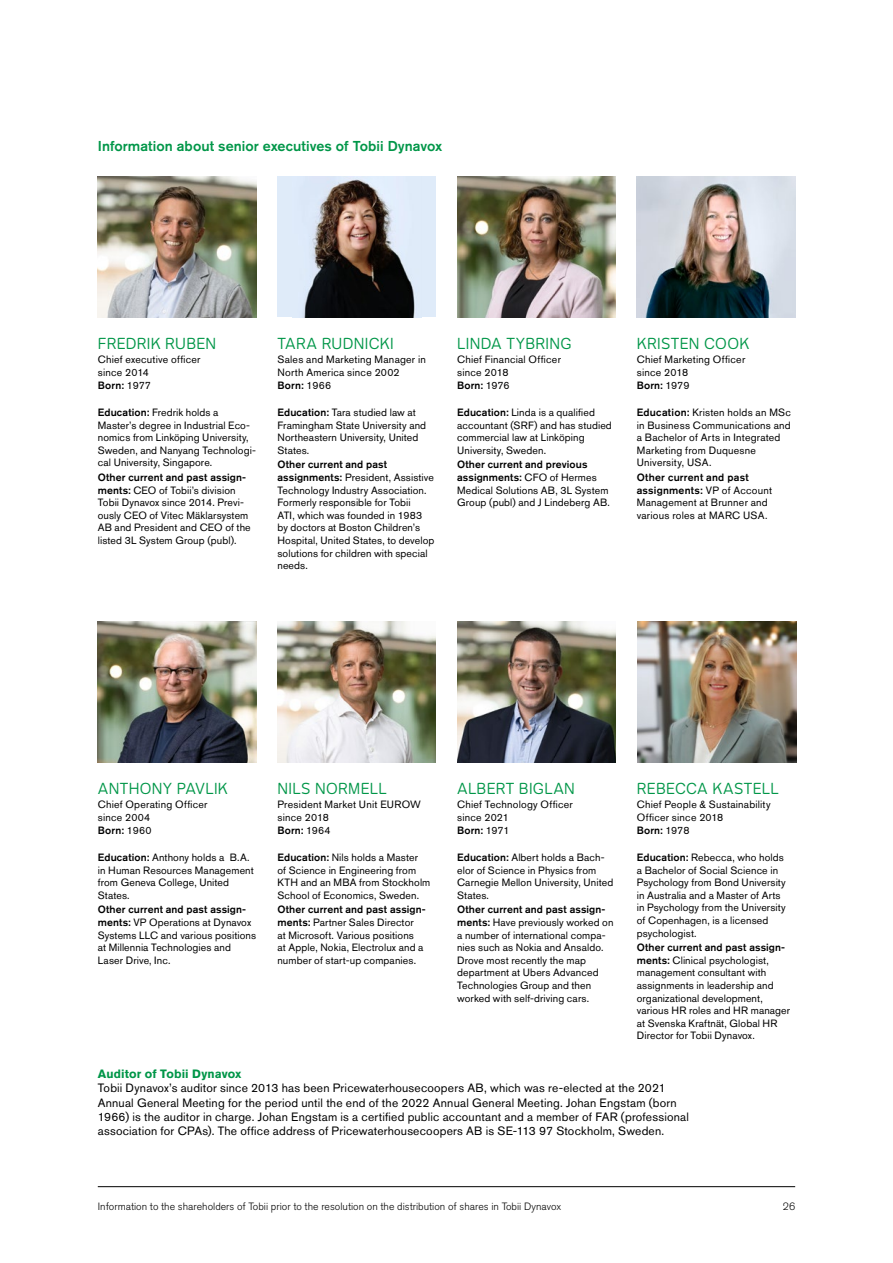
<style>
.page{position:relative;width:893px;height:1263px;background:#fff}
.page>*{position:absolute;margin:0;border:0;box-sizing:border-box;transform-origin:0 0}
.t1{font:15px "Tele Voice";letter-spacing:.02em;color:#009648}
.t2{font:500 14.25px "Akzidenz Grotesk Std";letter-spacing:.005em;color:#009648}
.t3{font:12px/14.4px "Akzidenz Grotesk Std";letter-spacing:.015em;color:#000}
.t4{font:700 12px "Akzidenz Grotesk Std";letter-spacing:.01em;color:#009648}
.t5{font:10.5px/12.6px "Akzidenz Grotesk Std";letter-spacing:.01em;color:#000}
.t6{font:300 10.5px "Akzidenz Grotesk Std";color:#000}
.s1{font-weight:500}
</style>
<div class="page">
<img style="left:98px;top:621px;width:158px;height:141px">
<img style="left:277px;top:621px;width:159px;height:141px">
<img style="left:457px;top:621px;width:158px;height:141px">
<img style="left:638px;top:621px;width:158px;height:141px">
<img style="left:98px;top:176px;width:158px;height:141px">
<div style="left:277px;top:176px;width:159px;height:141px;background:#dfebf9"></div>
<img style="left:303px;top:179px;width:112px;height:138px">
<img style="left:457px;top:176px;width:158px;height:141px">
<img style="left:637px;top:176px;width:158px;height:141px">
<hr style="left:98px;top:1186px;width:697px;height:1px;background:#000">
<h2 class="t2" style="left:98px;top:137px;width:346px">Information about senior executives of Tobii Dynavox</h2>
<h1 class="t1" style="left:98px;top:334px;width:120px">FREDRIK RUBEN</h1>
<p class="t5" style="left:98px;top:353px;width:104px">Chief executive officer since 2014<br><span class="s1">Born:</span> 1977</p>
<p class="t5" style="left:98px;top:406px;width:160px"><span class="s1">Education:</span> Fredrik holds a<br>Master’s degree in Industrial Eco&shy;nomics from Linköping University,<br>Sweden, and Nanyang Technologi&shy;cal University, Singapore.</p>
<p class="t5" style="left:98px;top:471px;width:154px"><span class="s1">Other current and past assign&shy;ments:</span> CEO of Tobii’s division<br>Tobii Dynavox since 2014. Previ&shy;ously CEO of Vitec Mäklarsystem<br>AB and President and CEO of the listed 3L System Group (publ).</p>
<h1 class="t1" style="left:278px;top:334px;width:118px">TARA RUDNICKI</h1>
<p class="t5" style="left:277px;top:353px;width:150px">Sales and Marketing Manager in<br>North America since 2002<br><span class="s1">Born:</span> 1966</p>
<p class="t5" style="left:277px;top:406px;width:150px"><span class="s1">Education:</span> Tara studied law at<br>Framingham State University and<br>Northeastern University, United<br>States.</p>
<p class="t5" style="left:277px;top:458px;width:158px"><span class="s1">Other current and past assignments:</span> President, Assistive<br>Technology Industry Association.<br>Formerly responsible for Tobii<br>ATI, which was founded in 1983 by doctors at Boston Children’s<br>Hospital, United States, to develop solutions for children with special needs.</p>
<h1 class="t1" style="left:457px;top:334px;width:116px">LINDA TYBRING</h1>
<p class="t5" style="left:457px;top:353px;width:105px">Chief Financial Officer since 2018<br><span class="s1">Born:</span> 1976</p>
<p class="t5" style="left:457px;top:406px;width:156px"><span class="s1">Education:</span> Linda is a qualified accountant (SRF) and has studied commercial law at Linköping<br>University, Sweden.</p>
<p class="t5" style="left:457px;top:458px;width:154px"><span class="s1">Other current and previous assignments:</span> CFO of Hermes<br>Medical Solutions AB, 3L System<br>Group (publ) and J Lindeberg AB.</p>
<h1 class="t1" style="left:637px;top:334px;width:114px">KRISTEN COOK</h1>
<p class="t5" style="left:637px;top:353px;width:110px">Chief Marketing Officer since 2018<br><span class="s1">Born:</span> 1979</p>
<p class="t5" style="left:637px;top:406px;width:156px"><span class="s1">Education:</span> Kristen holds an MSc in Business Communications and a Bachelor of Arts in Integrated<br>Marketing from Duquesne<br>University, USA.</p>
<p class="t5" style="left:637px;top:471px;width:137px"><span class="s1">Other current and past assignments:</span> VP of Account<br>Management at Brunner and various roles at MARC USA.</p>
<h1 class="t1" style="left:98px;top:779px;width:131px">ANTHONY PAVLIK</h1>
<p class="t5" style="left:98px;top:798px;width:111px">Chief Operating Officer since 2004<br><span class="s1">Born:</span> 1960</p>
<p class="t5" style="left:98px;top:851px;width:158px"><span class="s1">Education:</span> Anthony holds a B.A. in Human Resources Management from Geneva College, United<br>States.</p>
<p class="t5" style="left:98px;top:903px;width:160px"><span class="s1">Other current and past assign&shy;ments:</span> VP Operations at Dynavox<br>Systems LLC and various positions at Millennia Technologies and<br>Laser Drive, Inc.</p>
<h1 class="t1" style="left:278px;top:779px;width:110px">NILS NORMELL</h1>
<p class="t5" style="left:277px;top:798px;width:145px">President Market Unit EUROW since 2018<br><span class="s1">Born:</span> 1964</p>
<p class="t5" style="left:277px;top:851px;width:154px"><span class="s1">Education:</span> Nils holds a Master<br>of Science in Engineering from<br>KTH and an MBA from Stockholm<br>School of Economics, Sweden.</p>
<p class="t5" style="left:277px;top:903px;width:150px"><span class="s1">Other current and past assign&shy;ments:</span> Partner Sales Director<br>at Microsoft. Various positions<br>at Apple, Nokia, Electrolux and a number of start-up companies.</p>
<h1 class="t1" style="left:457px;top:779px;width:119px">ALBERT BIGLAN</h1>
<p class="t5" style="left:457px;top:798px;width:117px">Chief Technology Officer since 2021<br><span class="s1">Born:</span> 1971</p>
<p class="t5" style="left:457px;top:851px;width:158px"><span class="s1">Education:</span> Albert holds a Bach&shy;elor of Science in Physics from<br>Carnegie Mellon University, United<br>States.</p>
<p class="t5" style="left:457px;top:903px;width:158px"><span class="s1">Other current and past assign&shy;ments:</span> Have previously worked on a number of international compa&shy;nies such as Nokia and Ansaldo.<br>Drove most recently the map department at Ubers Advanced<br>Technologies Group and then worked with self-driving cars.</p>
<h1 class="t1" style="left:637px;top:779px;width:143px">REBECCA KASTELL</h1>
<p class="t5" style="left:637px;top:798px;width:135px">Chief People &amp; Sustainability<br>Officer since 2018<br><span class="s1">Born:</span> 1978</p>
<p class="t5" style="left:637px;top:851px;width:151px"><span class="s1">Education:</span> Rebecca, who holds a Bachelor of Social Science in<br>Psychology from Bond University in Australia and a Master of Arts in Psychology from the University of Copenhagen, is a licensed psychologist.</p>
<p class="t5" style="left:637px;top:941px;width:155px"><span class="s1">Other current and past assign&shy;ments:</span> Clinical psychologist, management consultant with assignments in leadership and organizational development, various HR roles and HR manager at Svenska Kraftnät, Global HR<br>Director for Tobii Dynavox.</p>
<p class="t4" style="left:98px;top:1067px;width:145px">Auditor of Tobii Dynavox</p>
<p class="t3" style="left:98px;top:1081px;width:593px">Tobii Dynavox’s auditor since 2013 has been Pricewaterhousecoopers AB, which was re-elected at the 2021<br>Annual General Meeting for the period until the end of the 2022 Annual General Meeting. Johan Engstam (born 1966) is the auditor in charge. Johan Engstam is a certified public accountant and a member of FAR (professional association for CPAs). The office address of Pricewaterhousecoopers AB is SE-113 97 Stockholm, Sweden.</p>
<p class="t6" style="left:98px;top:1201px;width:465px">Information to the shareholders of Tobii prior to the resolution on the distribution of shares in Tobii Dynavox</p>
<p class="t6" style="left:783px;top:1201px;width:14px">26</p>
</div>
